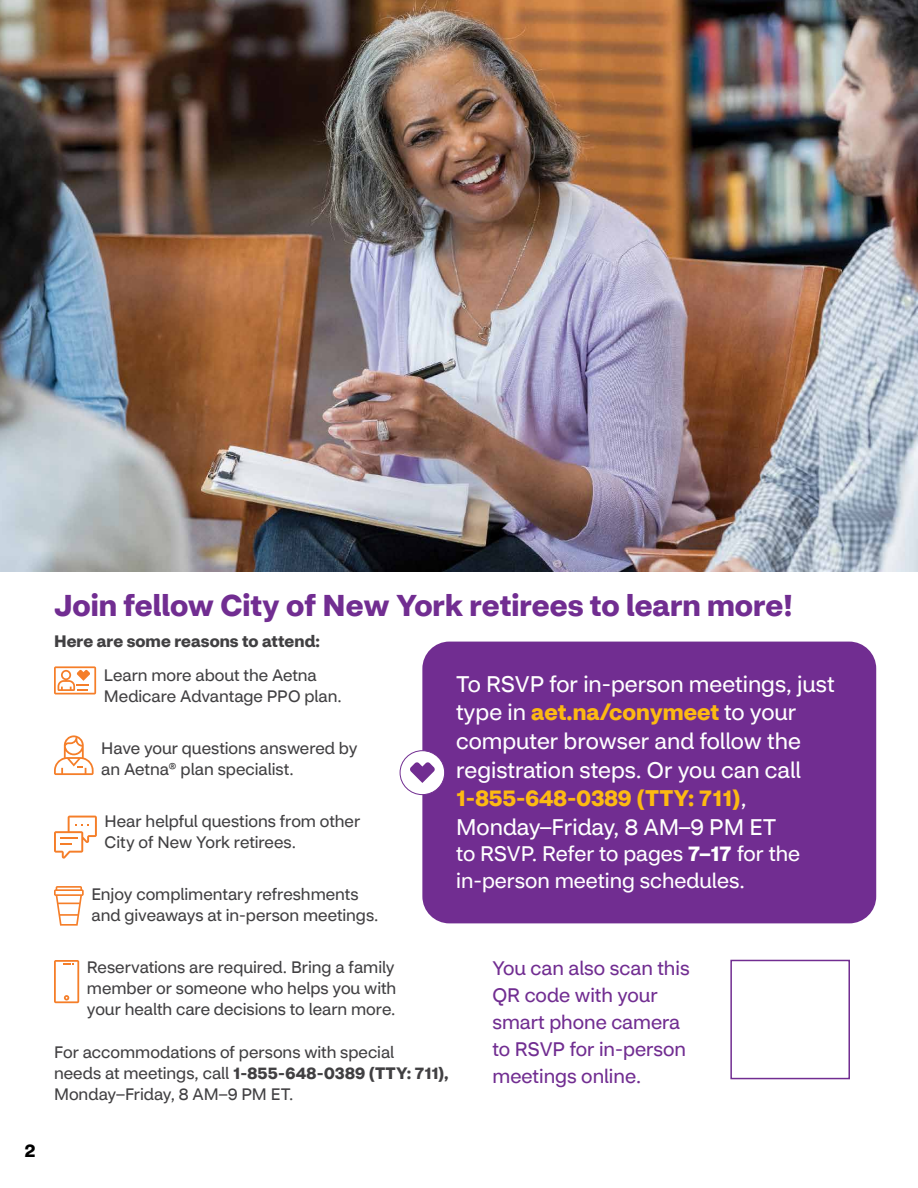
<style>
.page{position:relative;width:918px;height:1188px;background:#fff}
.page>*{position:absolute;margin:0;border:0;box-sizing:border-box;transform-origin:0 0}
.t1{font:700 30px "CVS Health Sans";color:#712d91}
.t2{font:22.5px/28.5px "CVS Health Sans";color:#fff}
.t3{font:21px/27px "CVS Health Sans";color:#fff}
.t4{font:19.5px/27px "CVS Health Sans";color:#712d91}
.t5{font:700 18px "CVS Health Sans";color:#000}
.t6{font:16.5px/21px "CVS Health Sans";color:#414042}
.t7{font:700 16.5px "CVS Health Sans";letter-spacing:.005em;color:#414042}
.s1{font-weight:700;color:#fdba12}
.s2{font-weight:700}
</style>
<div class="page">
<img style="left:0;top:0;width:918px;height:571px">
<div style="left:422px;top:642px;width:454px;height:281px;background:#712d91;border-radius:27px"></div>
<div style="left:400px;top:751px;width:45px;height:44px;background:#fff;border-radius:50%"></div>
<div style="left:400px;top:750px;width:45px;height:45px;border:1px solid #712d91;border-radius:50%"></div>
<svg style="left:410px;top:762px;width:25px;height:21px"></svg>
<svg style="left:54px;top:666px;width:42px;height:28px"></svg>
<svg style="left:54px;top:735px;width:40px;height:40px"></svg>
<svg style="left:54px;top:816px;width:43px;height:43px"></svg>
<svg style="left:54px;top:886px;width:30px;height:40px"></svg>
<svg style="left:54px;top:960px;width:25px;height:43px"></svg>
<div style="left:730px;top:960px;width:120px;height:119px;border:2px solid #712d91"></div>
<p class="t5" style="left:25px;top:1140px;width:12px">2</p>
<h1 class="t1" style="left:54px;top:586px;width:740px">Join fellow City of New York retirees to learn more!</h1>
<p class="t7" style="left:54px;top:631px;width:268px">Here are some reasons to attend:</p>
<h2 class="t2" style="left:456px;top:670px;width:380px">To RSVP for in-person meetings, just type in <span class="s1">aet.na/conymeet</span> to your computer browser and follow the registration steps. Or you can call<br><span class="s1">1-855-648-0389 (TTY: 711)</span>,<br>Monday–Friday, 8 AM–9 PM ET</h2>
<p class="t3" style="left:456px;top:841px;width:345px">to RSVP. Refer to pages <span class="s2">7–17</span> for the in-person meeting schedules.</p>
<p class="t6" style="left:104px;top:665px;width:240px">Learn more about the Aetna<br>Medicare Advantage PPO plan.</p>
<p class="t6" style="left:101px;top:738px;width:258px">Have your questions answered by an Aetna® plan specialist.</p>
<p class="t6" style="left:105px;top:811px;width:257px">Hear helpful questions from other<br>City of New York retirees.</p>
<p class="t6" style="left:91px;top:884px;width:289px">Enjoy complimentary refreshments and giveaways at in-person meetings.</p>
<p class="t6" style="left:87px;top:957px;width:311px;text-align:justify">Reservations are required. Bring a family member or someone who helps you with your health care decisions to learn more.</p>
<p class="t6" style="left:54px;top:1042px;width:396px">For accommodations of persons with special<br>needs at meetings, call <span class="s2">1-855-648-0389 (TTY: 711),<br></span>Monday–Friday, 8 AM–9 PM ET.</p>
<p class="t4" style="left:492px;top:954px;width:199px">You can also scan this<br>QR code with your smart phone camera to RSVP for in-person meetings online.</p>
</div>
